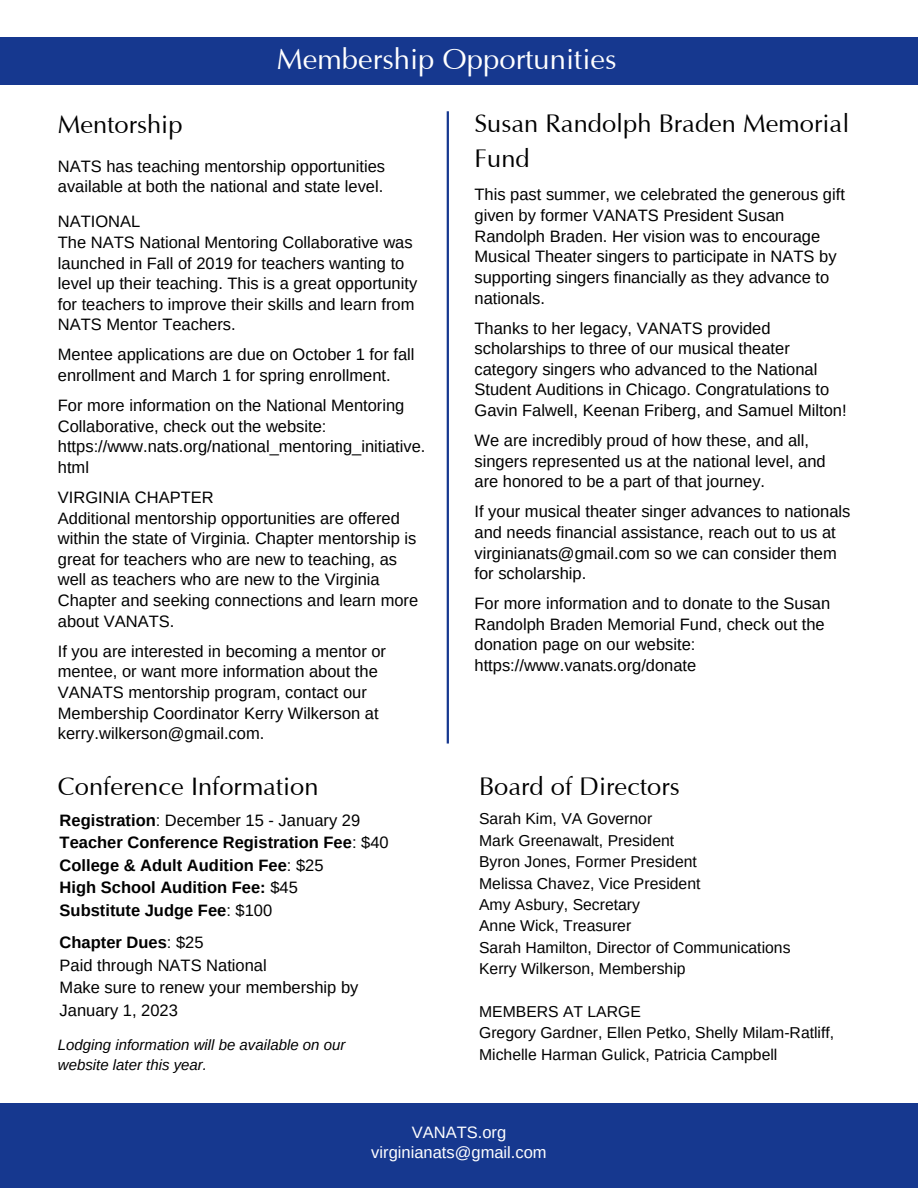
<style>
.page{position:relative;width:918px;height:1188px;background:#fff}
.page>*{position:absolute;margin:0;border:0;box-sizing:border-box;transform-origin:0 0}
.t1{font:29.25px "Optima";color:#fff}
.t2{font:25.5px/34.8px "Optima";color:#000}
.t3{font:16.5px/20.7px "Arimo";color:#000}
.t4{font:700 16.5px/22.5px "Arimo";color:#000}
.t5{font:16.5px/20.7px "Arimo";color:#fff;text-align:center}
.t6{font:15.75px/21.3px "Arimo";color:#000}
.t7{font:italic 15px/20.2px "Arimo";color:#000}
.s1{font-weight:400}
.s2{font-weight:700}
</style>
<div class="page">
<div style="left:0;top:38px;width:918px;height:47px;background:#16388f"></div>
<hr style="left:447px;top:111px;width:2px;height:633px;background:#16388f">
<div style="left:0;top:1103px;width:918px;height:85px;background:#16388f"></div>
<h1 class="t1" style="left:277px;top:44px;width:341px">Membership Opportunities</h1>
<h2 class="t2" style="left:58px;top:109px;width:126px">Mentorship</h2>
<p class="t3" style="left:58px;top:156px;width:329px;line-height:20.2px">NATS has teaching mentorship opportunities available at both the national and state level.</p>
<p class="t3" style="left:58px;top:211px;width:361px">NATIONAL<br>The NATS National Mentoring Collaborative was launched in Fall of 2019 for teachers wanting to level up their teaching. This is a great opportunity for teachers to improve their skills and learn from NATS Mentor Teachers.</p>
<p class="t3" style="left:58px;top:344px;width:358px">Mentee applications are due on October 1 for fall enrollment and March 1 for spring enrollment.</p>
<p class="t3" style="left:58px;top:395px;width:369px">For more information on the National Mentoring Collaborative, check out the website: https://www.nats.org/national_mentoring_initiative. html</p>
<p class="t3" style="left:58px;top:487px;width:362px">VIRGINIA CHAPTER<br>Additional mentorship opportunities are offered within the state of Virginia. Chapter mentorship is great for teachers who are new to teaching, as well as teachers who are new to the Virginia Chapter and seeking connections and learn more about VANATS.</p>
<p class="t3" style="left:58px;top:641px;width:330px">If you are interested in becoming a mentor or mentee, or want more information about the VANATS mentorship program, contact our Membership Coordinator Kerry Wilkerson at kerry.wilkerson@gmail.com.</p>
<h2 class="t2" style="left:58px;top:770px;width:262px">Conference Information</h2>
<p class="t4" style="left:60px;top:809px;width:331px">Registration<span class="s1">: December 15 - January 29<br></span>Teacher Conference Registration Fee<span class="s1">: $40<br></span>College &amp; Adult Audition Fee<span class="s1">: $25<br></span>High School Audition Fee: <span class="s1">$45<br></span>Substitute Judge Fee<span class="s1">: $100</span></p>
<p class="t3" style="left:60px;top:931px;width:300px;line-height:22.5px"><span class="s2">Chapter Dues</span>: $25<br>Paid through NATS National<br>Make sure to renew your membership by<br>January 1, 2023</p>
<p class="t7" style="left:58px;top:1034px;width:289px">Lodging information will be available on our website later this year.</p>
<h2 class="t2" style="left:475px;top:107px;width:376px">Susan Randolph Braden Memorial<br>Fund</h2>
<p class="t3" style="left:475px;top:184px;width:372px">This past summer, we celebrated the generous gift given by former VANATS President Susan Randolph Braden. Her vision was to encourage Musical Theater singers to participate in NATS by supporting singers financially as they advance to nationals.</p>
<p class="t3" style="left:475px;top:317px;width:374px">Thanks to her legacy, VANATS provided scholarships to three of our musical theater category singers who advanced to the National Student Auditions in Chicago. Congratulations to Gavin Falwell, Keenan Friberg, and Samuel Milton!</p>
<p class="t3" style="left:475px;top:430px;width:353px">We are incredibly proud of how these, and all, singers represented us at the national level, and are honored to be a part of that journey.</p>
<p class="t3" style="left:475px;top:501px;width:377px">If your musical theater singer advances to nationals and needs financial assistance, reach out to us at virginianats@gmail.com so we can consider them for scholarship.</p>
<p class="t3" style="left:475px;top:593px;width:357px">For more information and to donate to the Susan Randolph Braden Memorial Fund, check out the donation page on our website: https://www.vanats.org/donate</p>
<h2 class="t2" style="left:479px;top:770px;width:202px">Board of Directors</h2>
<p class="t6" style="left:479px;top:808px;width:313px">Sarah Kim, VA Governor<br>Mark Greenawalt, President<br>Byron Jones, Former President<br>Melissa Chavez, Vice President<br>Amy Asbury, Secretary<br>Anne Wick, Treasurer<br>Sarah Hamilton, Director of Communications<br>Kerry Wilkerson, Membership</p>
<p class="t6" style="left:479px;top:1001px;width:357px">MEMBERS AT LARGE<br>Gregory Gardner, Ellen Petko, Shelly Milam-Ratliff,<br>Michelle Harman Gulick, Patricia Campbell</p>
<p class="t5" style="left:371px;top:1122px;width:177px">VANATS.org virginianats@gmail.com</p>
</div>
